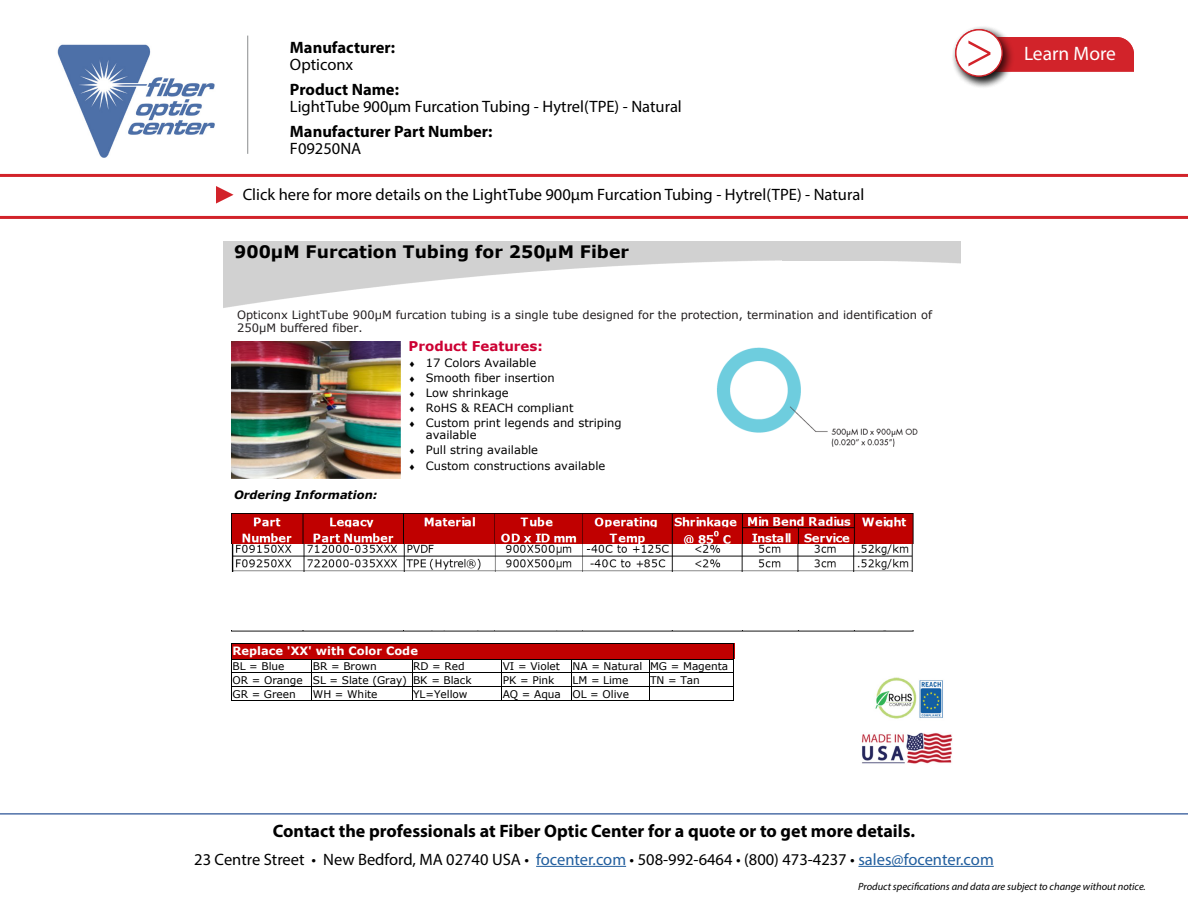
<style>
.page{position:relative;width:1188px;height:918px;background:#fff}
.page>*{position:absolute;margin:0;border:0;box-sizing:border-box;transform-origin:0 0}
.t1{font:51px "Minion Pro";color:#d2232a}
.t2{font:19.5px "Myriad Pro";color:#fff}
.t3{font:700 18px "Myriad Pro";color:#000}
.t4{font:700 17.25px "Verdana";color:#000}
.t5{font:16.5px/16.5px "Myriad Pro";color:#000}
.t6{font:700 16.5px/16.5px "Myriad Pro";color:#000}
.t7{font:700 13.5px "Verdana";color:#c03}
.t8{font:11.55px/12.3px "Verdana";color:#000}
.t9{font:11.55px/12.3px "Verdana";color:#211d1e}
.t10{font:700 11.55px "Verdana";color:#fff}
.t11{font:italic 700 11.55px "Verdana";color:#000}
.t12{font:10.5px "Verdana";color:#000}
.t13{font:italic 10.5px "Myriad Pro";color:#000}
.s1{font-weight:400}
.s2{font-weight:700}
.s3{color:#215e9e}
</style>
<div class="page">
<hr style="left:536px;top:866px;width:90px;height:1px;background:#215e9e">
<hr style="left:858px;top:866px;width:136px;height:1px;background:#215e9e">
<hr style="left:0;top:813px;width:1188px;height:2px;background:#4f70a8">
<img style="left:57px;top:44px;width:158px;height:114px">
<hr style="left:247px;top:36px;width:1px;height:118px;background:#8a8c8e">
<hr style="left:0;top:216px;width:1188px;height:3px;background:#d2232a">
<svg style="left:216px;top:186px;width:18px;height:18px"></svg>
<div style="left:1015px;top:37px;width:119px;height:35px;background:#d2232a"></div>
<div style="left:951px;top:25px;width:64px;height:64px;background:#000;opacity:.75"></div>
<div style="left:956px;top:30px;width:46px;height:46px;background:#fff;border-radius:50%"></div>
<div style="left:955px;top:29px;width:48px;height:48px;border:1px solid #d2232a;border-radius:50%"></div>
<hr style="left:0;top:174px;width:1188px;height:3px;background:#d2232a">
<img style="left:223px;top:241px;width:738px;height:499px">
<img style="left:231px;top:342px;width:170px;height:137px">
<img style="left:713px;top:345px;width:218px;height:114px">
<div style="left:231px;top:644px;width:271px;height:15px;background:#c00000"></div>
<div style="left:502px;top:644px;width:70px;height:15px;background:#c00000"></div>
<div style="left:572px;top:644px;width:77px;height:15px;background:#c00000"></div>
<div style="left:649px;top:644px;width:85px;height:15px;background:#c00000"></div>
<hr style="left:231px;top:644px;width:1px;height:56px;background:#000">
<hr style="left:734px;top:644px;width:1px;height:56px;background:#000">
<hr style="left:312px;top:659px;width:1px;height:41px;background:#000">
<hr style="left:412px;top:659px;width:1px;height:41px;background:#000">
<hr style="left:502px;top:659px;width:1px;height:41px;background:#000">
<hr style="left:571px;top:659px;width:1px;height:41px;background:#000">
<hr style="left:649px;top:659px;width:1px;height:41px;background:#000">
<hr style="left:231px;top:644px;width:503px;height:1px;background:#000">
<hr style="left:232px;top:659px;width:502px;height:1px;background:#000">
<hr style="left:232px;top:673px;width:502px;height:1px;background:#000">
<hr style="left:232px;top:686px;width:502px;height:1px;background:#000">
<hr style="left:231px;top:700px;width:503px;height:1px;background:#000">
<img style="left:861px;top:732px;width:91px;height:32px">
<img style="left:231px;top:513px;width:682px;height:119px">
<img style="left:869px;top:677px;width:83px;height:44px">
<div style="left:782px;top:241px;width:179px;height:20px;background:#d1d1d1"></div>
<div style="left:217px;top:728px;width:210px;height:41px;background:#fff"></div>
<div style="left:231px;top:545px;width:684px;height:85px;background:#fff"></div>
<img style="left:231px;top:544px;width:683px;height:27px">
<p class="t6" style="left:290px;top:39px;width:107px">Manufacturer:<br><span class="s1">Opticonx</span></p>
<p class="t5" style="left:290px;top:81px;width:393px"><span class="s2">Product Name:<br></span>LightTube 900μm Furcation Tubing - Hytrel(TPE) - Natural</p>
<p class="t6" style="left:290px;top:123px;width:204px">Manufacturer Part Number:</p>
<p class="t5" style="left:290px;top:140px;width:73px">F09250NA</p>
<p class="t5" style="left:243px;top:186px;width:623px">Click here for more details on the LightTube 900μm Furcation Tubing - Hytrel(TPE) - Natural</p>
<p class="t4" style="left:234px;top:239px;width:396px">900μM Furcation Tubing for 250μM Fiber</p>
<p class="t9" style="left:237px;top:309px;width:697px">Opticonx LightTube 900μM furcation tubing is a single tube designed for the protection, termination and identification of<br>250μM buffered fiber.</p>
<p class="t11" style="left:234px;top:487px;width:145px">Ordering Information:</p>
<p class="t7" style="left:409px;top:337px;width:136px">Product Features:</p>
<p class="t8" style="left:409px;top:356px;width:129px">◻ 17 Colors Available</p>
<p class="t8" style="left:409px;top:371px;width:148px">◻ Smooth fiber insertion</p>
<p class="t8" style="left:409px;top:387px;width:102px">◻ Low shrinkage</p>
<p class="t8" style="left:409px;top:402px;width:166px">◻ RoHS &amp; REACH compliant</p>
<p class="t8" style="left:426px;top:417px;width:197px;text-indent:-17px">◻ Custom print legends and striping available</p>
<p class="t8" style="left:409px;top:444px;width:131px">◻ Pull string available</p>
<p class="t8" style="left:409px;top:459px;width:198px">◻ Custom constructions available</p>
<p class="t1" style="left:965px;top:16px;width:30px">&gt;</p>
<p class="t2" style="left:1024px;top:42px;width:93px">Learn More</p>
<p class="t10" style="left:233px;top:643px;width:187px">Replace 'XX' with Color Code</p>
<p class="t12" style="left:233px;top:659px;width:54px">BL = Blue</p>
<p class="t12" style="left:313px;top:659px;width:65px">BR = Brown</p>
<p class="t12" style="left:413px;top:659px;width:53px">RD = Red</p>
<p class="t12" style="left:503px;top:659px;width:227px">VI = Violet NA = Natural MG = Magenta</p>
<p class="t12" style="left:233px;top:673px;width:241px">OR = Orange SL = Slate (Gray) BK = Black</p>
<p class="t12" style="left:503px;top:673px;width:53px">PK = Pink</p>
<p class="t12" style="left:573px;top:673px;width:57px">LM = Lime</p>
<p class="t12" style="left:650px;top:673px;width:51px">TN = Tan</p>
<p class="t12" style="left:233px;top:687px;width:65px">GR = Green</p>
<p class="t12" style="left:313px;top:687px;width:66px">WH = White</p>
<p class="t12" style="left:413px;top:687px;width:56px">YL=Yellow</p>
<p class="t12" style="left:503px;top:687px;width:128px">AQ = Aqua OL = Olive</p>
<p class="t3" style="left:273px;top:819px;width:644px">Contact the professionals at Fiber Optic Center for a quote or to get more details.</p>
<p class="t5" style="left:194px;top:851px;width:801px">23 Centre Street • New Bedford, MA 02740 USA • <span class="s3">focenter.com</span> • 508-992-6464 • (800) 473-4237 • <span class="s3">sales@focenter.com</span></p>
<p class="t13" style="left:858px;top:880px;width:289px">Product specifications and data are subject to change without notice.</p>
</div>
